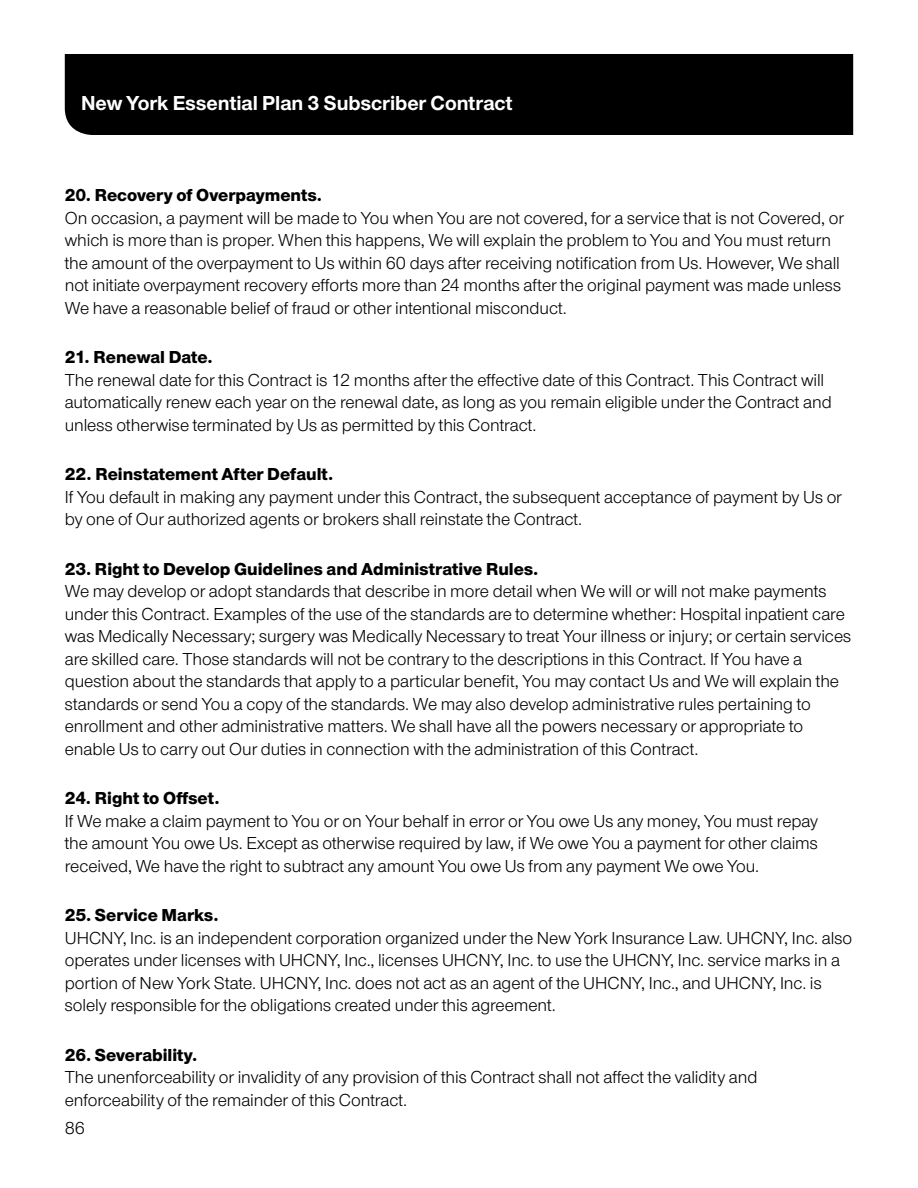
<style>
.page{position:relative;width:918px;height:1188px;background:#fff}
.page>*{position:absolute;margin:0;border:0;box-sizing:border-box;transform-origin:0 0}
.t1{font:700 21px "UHC Sans";color:#fff}
.Body___12_15{font:18px/22.5px "UHC Sans";letter-spacing:-.005em;color:#000}
.SUB_Subhead___12_15{font:800 18px "UHC Sans";color:#000}
</style>
<div class="page">
<div style="left:65px;top:54px;width:788px;height:81px;background:#000"></div>
<p class="t1" style="left:81px;top:88px;width:433px">New York Essential Plan 3 Subscriber Contract</p>
<p class="SUB_Subhead___12_15" style="left:65px;top:182px;width:259px">20. Recovery of Overpayments.</p>
<p class="Body___12_15" style="left:65px;top:206px;width:781px">On occasion, a payment will be made to You when You are not covered, for a service that is not Covered, or which is more than is proper. When this happens, We will explain the problem to You and You must return the amount of the overpayment to Us within 60 days after receiving notification from Us. However, We shall not initiate overpayment recovery efforts more than 24 months after the original payment was made unless We have a reasonable belief of fraud or other intentional misconduct.</p>
<p class="SUB_Subhead___12_15" style="left:65px;top:344px;width:149px">21. Renewal Date.</p>
<p class="Body___12_15" style="left:65px;top:368px;width:769px">The renewal date for this Contract is 12 months after the effective date of this Contract. This Contract will automatically renew each year on the renewal date, as long as you remain eligible under the Contract and unless otherwise terminated by Us as permitted by this Contract.</p>
<p class="SUB_Subhead___12_15" style="left:65px;top:461px;width:270px">22. Reinstatement After Default.</p>
<p class="Body___12_15" style="left:65px;top:485px;width:779px">If You default in making any payment under this Contract, the subsequent acceptance of payment by Us or by one of Our authorized agents or brokers shall reinstate the Contract.</p>
<p class="SUB_Subhead___12_15" style="left:65px;top:556px;width:475px">23. Right to Develop Guidelines and Administrative Rules.</p>
<p class="Body___12_15" style="left:65px;top:579px;width:788px">We may develop or adopt standards that describe in more detail when We will or will not make payments under this Contract. Examples of the use of the standards are to determine whether: Hospital inpatient care was Medically Necessary; surgery was Medically Necessary to treat Your illness or injury; or certain services are skilled care. Those standards will not be contrary to the descriptions in this Contract. If You have a question about the standards that apply to a particular benefit, You may contact Us and We will explain the standards or send You a copy of the standards. We may also develop administrative rules pertaining to enrollment and other administrative matters. We shall have all the powers necessary or appropriate to enable Us to carry out Our duties in connection with the administration of this Contract.</p>
<p class="SUB_Subhead___12_15" style="left:65px;top:785px;width:156px">24. Right to Offset.</p>
<p class="Body___12_15" style="left:65px;top:809px;width:755px;text-align:justify">If We make a claim payment to You or on Your behalf in error or You owe Us any money, You must repay the amount You owe Us. Except as otherwise required by law, if We owe You a payment for other claims received, We have the right to subtract any amount You owe Us from any payment We owe You.</p>
<p class="SUB_Subhead___12_15" style="left:65px;top:902px;width:155px">25. Service Marks.</p>
<p class="Body___12_15" style="left:65px;top:926px;width:789px">UHCNY, Inc. is an independent corporation organized under the New York Insurance Law. UHCNY, Inc. also operates under licenses with UHCNY, Inc., licenses UHCNY, Inc. to use the UHCNY, Inc. service marks in a portion of New York State. UHCNY, Inc. does not act as an agent of the UHCNY, Inc., and UHCNY, Inc. is solely responsible for the obligations created under this agreement.</p>
<p class="SUB_Subhead___12_15" style="left:65px;top:1042px;width:134px">26. Severability.</p>
<p class="Body___12_15" style="left:65px;top:1065px;width:694px">The unenforceability or invalidity of any provision of this Contract shall not affect the validity and enforceability of the remainder of this Contract.</p>
<p class="Body___12_15" style="left:65px;top:1116px;width:22px">86</p>
</div>
